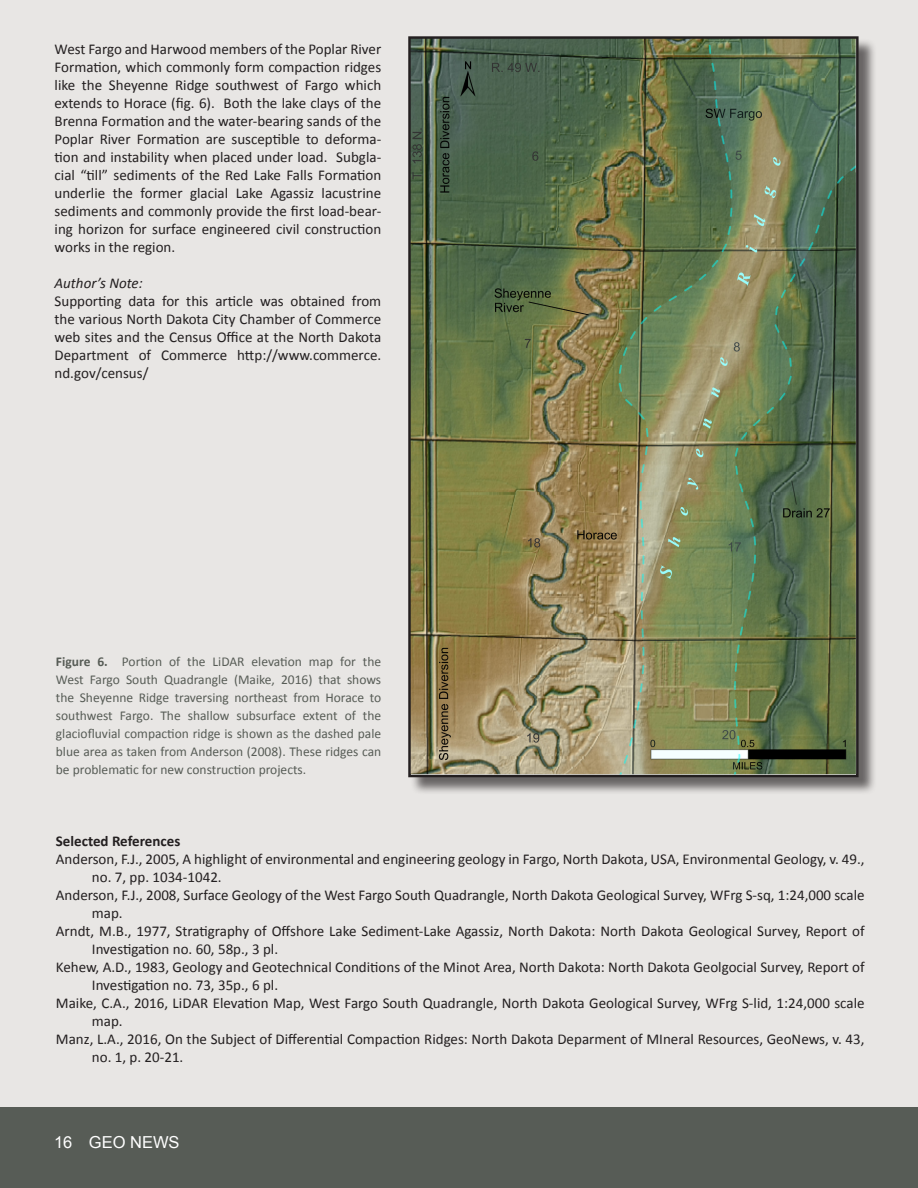
<style>
.page{position:relative;width:918px;height:1188px;background:#fff}
.page>*{position:absolute;margin:0;border:0;box-sizing:border-box;transform-origin:0 0}
.t1{font:16.5px "Arial";color:#fff}
.t2{font:15px/18px "Calibri";color:#231f20}
.t3{font:700 15px "Calibri";color:#231f20}
.t4{font:italic 15px "Calibri";color:#231f20}
.t5{font:13.5px/18px "Calibri";color:#575c56;text-align:justify}
.s1{font-weight:700}
</style>
<div class="page">
<div style="left:0;top:0;width:918px;height:1107px;background:#e8e6e4"></div>
<div style="left:0;top:1107px;width:918px;height:81px;background:#575c56"></div>
<div style="left:410px;top:38px;width:466px;height:757px;background:#231f20;opacity:.65"></div>
<img style="left:411px;top:39px;width:445px;height:735px">
<div style="left:408px;top:36px;width:451px;height:741px;border:2px solid #231f20"></div>
<p class="t2" style="left:55px;top:40px;width:328px;text-align:justify">West Fargo and Harwood members of the Poplar River Formation, which commonly form compaction ridges like the Sheyenne Ridge southwest of Fargo which extends to Horace (fig. 6). Both the lake clays of the Brenna Formation and the water-bearing sands of the Poplar River Formation are susceptible to deforma&shy;tion and instability when placed under load. Subgla&shy;cial “till” sediments of the Red Lake Falls Formation underlie the former glacial Lake Agassiz lacustrine sediments and commonly provide the first load-bear&shy;ing horizon for surface engineered civil construction works in the region.</p>
<p class="t4" style="left:55px;top:273px;width:90px">Author’s Note:</p>
<p class="t2" style="left:55px;top:292px;width:328px;text-align:justify">Supporting data for this article was obtained from the various North Dakota City Chamber of Commerce web sites and the Census Office at the North Dakota Department of Commerce http://www.commerce. nd.gov/census/</p>
<p class="t5" style="left:56px;top:653px;width:327px"><span class="s1">Figure 6.</span> Portion of the LiDAR elevation map for the West Fargo South Quadrangle (Maike, 2016) that shows the Sheyenne Ridge traversing northeast from Horace to southwest Fargo. The shallow subsurface extent of the glaciofluvial compaction ridge is shown as the dashed pale blue area as taken from Anderson (2008). These ridges can be problematic for new construction projects.</p>
<p class="t3" style="left:56px;top:831px;width:126px">Selected References</p>
<p class="t2" style="left:92px;top:850px;width:774px;text-indent:-36px">Anderson, F.J., 2005, A highlight of environmental and engineering geology in Fargo, North Dakota, USA, Environmental Geology, v. 49., no. 7, pp. 1034-1042.</p>
<p class="t2" style="left:92px;top:886px;width:774px;text-indent:-36px">Anderson, F.J., 2008, Surface Geology of the West Fargo South Quadrangle, North Dakota Geological Survey, WFrg S-sq, 1:24,000 scale map.</p>
<p class="t2" style="left:92px;top:922px;width:774px;text-indent:-36px">Arndt, M.B., 1977, Stratigraphy of Offshore Lake Sediment-Lake Agassiz, North Dakota: North Dakota Geological Survey, Report of<br>Investigation no. 60, 58p., 3 pl.</p>
<p class="t2" style="left:92px;top:958px;width:774px;text-indent:-36px">Kehew, A.D., 1983, Geology and Geotechnical Conditions of the Minot Area, North Dakota: North Dakota Geolgocial Survey, Report of<br>Investigation no. 73, 35p., 6 pl.</p>
<p class="t2" style="left:92px;top:994px;width:774px;text-indent:-36px">Maike, C.A., 2016, LiDAR Elevation Map, West Fargo South Quadrangle, North Dakota Geological Survey, WFrg S-lid, 1:24,000 scale map.</p>
<p class="t2" style="left:92px;top:1030px;width:774px;text-indent:-36px">Manz, L.A., 2016, On the Subject of Differential Compaction Ridges: North Dakota Deparment of MIneral Resources, GeoNews, v. 43, no. 1, p. 20-21.</p>
<p class="t1" style="left:54px;top:1131px;width:127px">16 GEO NEWS</p>
</div>
